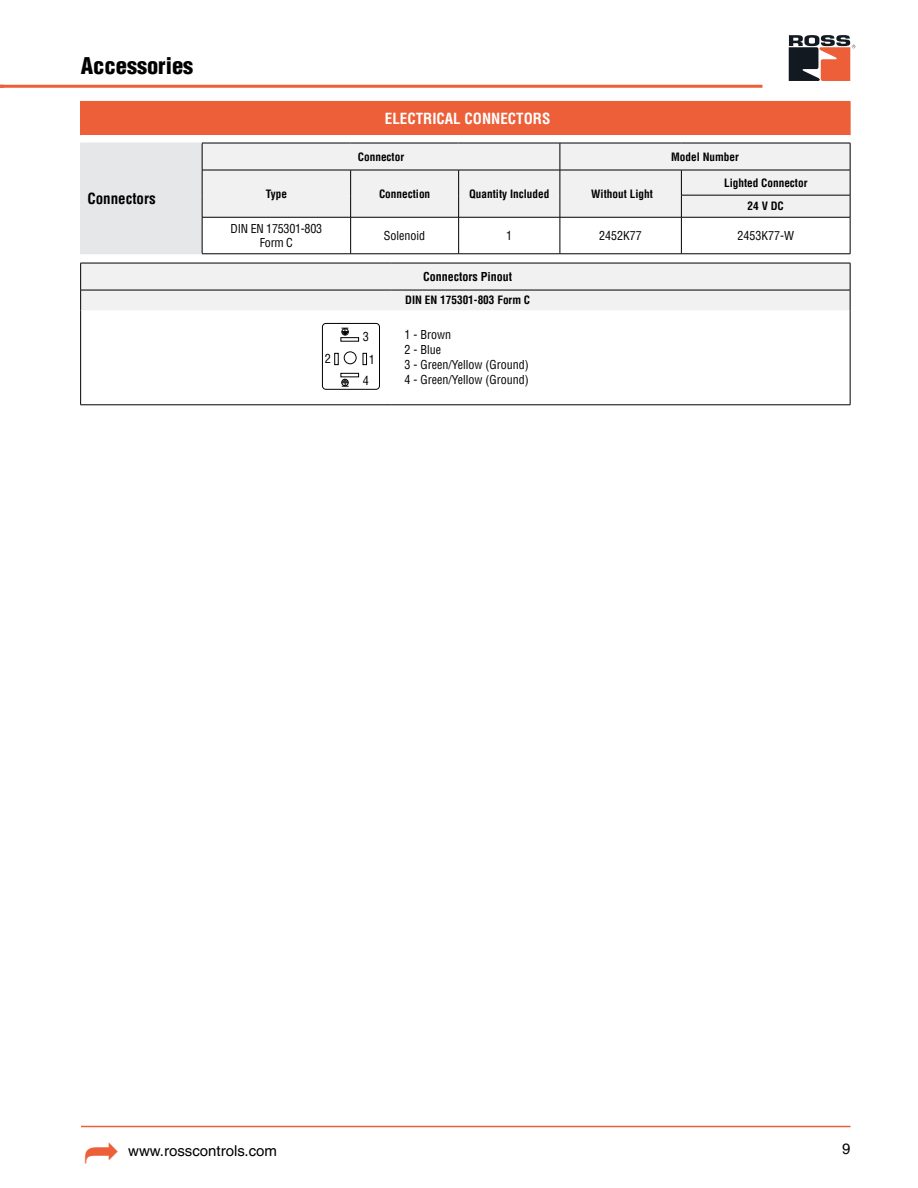
<style>
.page{position:relative;width:918px;height:1188px;background:#fff}
.page>*{position:absolute;margin:0;border:0;box-sizing:border-box;transform-origin:0 0}
.t1{font:900 condensed 22.5px "Helvetica LT Pro";color:#000}
.t2{font:15px "Helvetica LT Pro";color:#000}
.t3{font:700 condensed 15px "Helvetica LT Pro";color:#fff}
.t4{font:700 condensed 15px "Helvetica LT Pro";color:#000}
.t5{font:condensed 12.3px "Helvetica";color:#000}
.t6{font:condensed 12px/15px "Helvetica LT Pro";color:#000}
.t7{font:condensed 12px/14.4px "Helvetica LT Pro";letter-spacing:-.02em;color:#000;text-align:center}
.t8{font:700 condensed 12px "Helvetica LT Pro";color:#000}
.t9{font:700 condensed 11.25px/23.7px "Helvetica LT Pro";color:#000;text-align:center}
</style>
<div class="page">
<svg style="left:90px;top:1125px;width:6px;height:3px"></svg>
<hr style="left:81px;top:1126px;width:769px;height:1px;background:#ec5f39">
<svg style="left:789px;top:35px;width:66px;height:46px"></svg>
<hr style="left:0;top:85px;width:762px;height:3px;background:#ec5f39">
<div style="left:81px;top:101px;width:769px;height:34px;background:#ec5f39"></div>
<hr style="left:80px;top:101px;width:770px;height:1px;background:#ec5f39">
<hr style="left:80px;top:102px;width:1px;height:33px;background:#ec5f39">
<hr style="left:850px;top:102px;width:1px;height:33px;background:#ec5f39">
<div style="left:80px;top:263px;width:771px;height:47px;background:#f1f1f2"></div>
<hr style="left:80px;top:310px;width:1px;height:95px;background:#000">
<hr style="left:80px;top:405px;width:311px;height:1px;background:#000">
<hr style="left:391px;top:405px;width:459px;height:1px;background:#000">
<hr style="left:850px;top:310px;width:1px;height:95px;background:#000">
<div style="left:363px;top:353px;width:4px;height:12px;border:1px solid #000"></div>
<div style="left:334px;top:353px;width:5px;height:12px;border:1px solid #000"></div>
<div style="left:340px;top:337px;width:19px;height:5px;border:1px solid #000"></div>
<div style="left:344px;top:352px;width:12px;height:12px;border:1px solid #000;border-radius:50%"></div>
<svg style="left:342px;top:328px;width:7px;height:7px"></svg>
<div style="left:342px;top:328px;width:7px;height:7px;border:1px solid #000;border-radius:50%"></div>
<div style="left:322px;top:323px;width:58px;height:67px;border:1px solid #000;border-radius:4px"></div>
<div style="left:340px;top:373px;width:19px;height:4px;border:1px solid #000"></div>
<svg style="left:342px;top:380px;width:7px;height:7px"></svg>
<div style="left:341px;top:379px;width:8px;height:7px;border:1px solid #000;border-radius:50%"></div>
<div style="left:81px;top:143px;width:121px;height:111px;background:#e6e7e8"></div>
<div style="left:203px;top:144px;width:647px;height:73px;background:#f1f1f2"></div>
<hr style="left:202px;top:170px;width:149px;height:1px;background:#000">
<hr style="left:351px;top:170px;width:108px;height:1px;background:#000">
<hr style="left:459px;top:170px;width:101px;height:1px;background:#000">
<svg style="left:458px;top:170px;width:1px;height:47px"></svg>
<svg style="left:560px;top:144px;width:1px;height:73px"></svg>
<svg style="left:681px;top:171px;width:1px;height:46px"></svg>
<svg style="left:850px;top:143px;width:1px;height:74px"></svg>
<hr style="left:202px;top:217px;width:149px;height:1px;background:#000">
<hr style="left:351px;top:217px;width:108px;height:1px;background:#000">
<hr style="left:350px;top:217px;width:1px;height:37px;background:#000">
<hr style="left:459px;top:217px;width:101px;height:1px;background:#000">
<hr style="left:458px;top:217px;width:1px;height:37px;background:#000">
<hr style="left:560px;top:217px;width:1px;height:37px;background:#000">
<hr style="left:681px;top:217px;width:1px;height:37px;background:#000">
<hr style="left:850px;top:217px;width:1px;height:37px;background:#000">
<hr style="left:202px;top:254px;width:149px;height:1px;background:#000">
<hr style="left:351px;top:254px;width:108px;height:1px;background:#000">
<hr style="left:459px;top:254px;width:101px;height:1px;background:#000">
<hr style="left:560px;top:254px;width:121px;height:1px;background:#000">
<hr style="left:681px;top:254px;width:169px;height:1px;background:#000">
<hr style="left:560px;top:170px;width:121px;height:1px;background:#000">
<svg style="left:350px;top:170px;width:1px;height:47px"></svg>
<svg style="left:202px;top:144px;width:1px;height:73px"></svg>
<hr style="left:202px;top:217px;width:1px;height:37px;background:#000">
<hr style="left:681px;top:195px;width:169px;height:1px;background:#000">
<hr style="left:560px;top:217px;width:121px;height:1px;background:#000">
<hr style="left:681px;top:217px;width:169px;height:1px;background:#000">
<hr style="left:202px;top:143px;width:149px;height:1px;background:#000">
<hr style="left:351px;top:143px;width:108px;height:1px;background:#000">
<hr style="left:459px;top:143px;width:101px;height:1px;background:#000">
<hr style="left:560px;top:143px;width:121px;height:1px;background:#000">
<hr style="left:681px;top:143px;width:169px;height:1px;background:#000">
<hr style="left:681px;top:170px;width:169px;height:1px;background:#000">
<svg style="left:80px;top:143px;width:1px;height:74px"></svg>
<hr style="left:80px;top:217px;width:1px;height:37px;background:#e6e7e8">
<hr style="left:80px;top:254px;width:122px;height:1px;background:#e6e7e8">
<h1 class="t1" style="left:81px;top:52px;width:114px">Accessories</h1>
<h2 class="t4" style="left:87px;top:188px;width:70px">Connectors</h2>
<h2 class="t3" style="left:385px;top:108px;width:167px">ELECTRICAL CONNECTORS</h2>
<p class="t9" style="left:358px;top:144px;width:48px">Connector</p>
<p class="t9" style="left:671px;top:144px;width:69px">Model Number</p>
<p class="t9" style="left:266px;top:181px;width:23px">Type</p>
<p class="t9" style="left:379px;top:181px;width:53px">Connection</p>
<p class="t9" style="left:469px;top:181px;width:82px">Quantity Included</p>
<p class="t9" style="left:591px;top:181px;width:63px">Without Light</p>
<p class="t9" style="left:724px;top:170px;width:85px">Lighted Connector<br>24 V DC</p>
<p class="t7" style="left:231px;top:221px;width:93px">DIN EN 175301-803<br>Form C</p>
<p class="t6" style="left:384px;top:228px;width:43px">Solenoid</p>
<p class="t6" style="left:506px;top:228px;width:7px">1</p>
<p class="t6" style="left:599px;top:228px;width:44px">2452K77</p>
<p class="t6" style="left:737px;top:228px;width:58px">2453K77-W</p>
<p class="t5" style="left:363px;top:329px;width:8px">3</p>
<p class="t5" style="left:363px;top:373px;width:8px">4</p>
<p class="t5" style="left:325px;top:351px;width:8px">2</p>
<p class="t5" style="left:369px;top:352px;width:8px">1</p>
<p class="t8" style="left:423px;top:268px;width:91px">Connectors Pinout</p>
<p class="t9" style="left:405px;top:288px;width:126px">DIN EN 175301-803 Form C</p>
<p class="t6" style="left:405px;top:327px;width:126px">1 - Brown<br>2 - Blue<br>3 - Green/Yellow (Ground)<br>4 - Green/Yellow (Ground)</p>
<h2 class="t2" style="left:128px;top:1142px;width:150px">www.rosscontrols.com</h2>
<h2 class="t2" style="left:842px;top:1140px;width:10px">9</h2>
</div>
